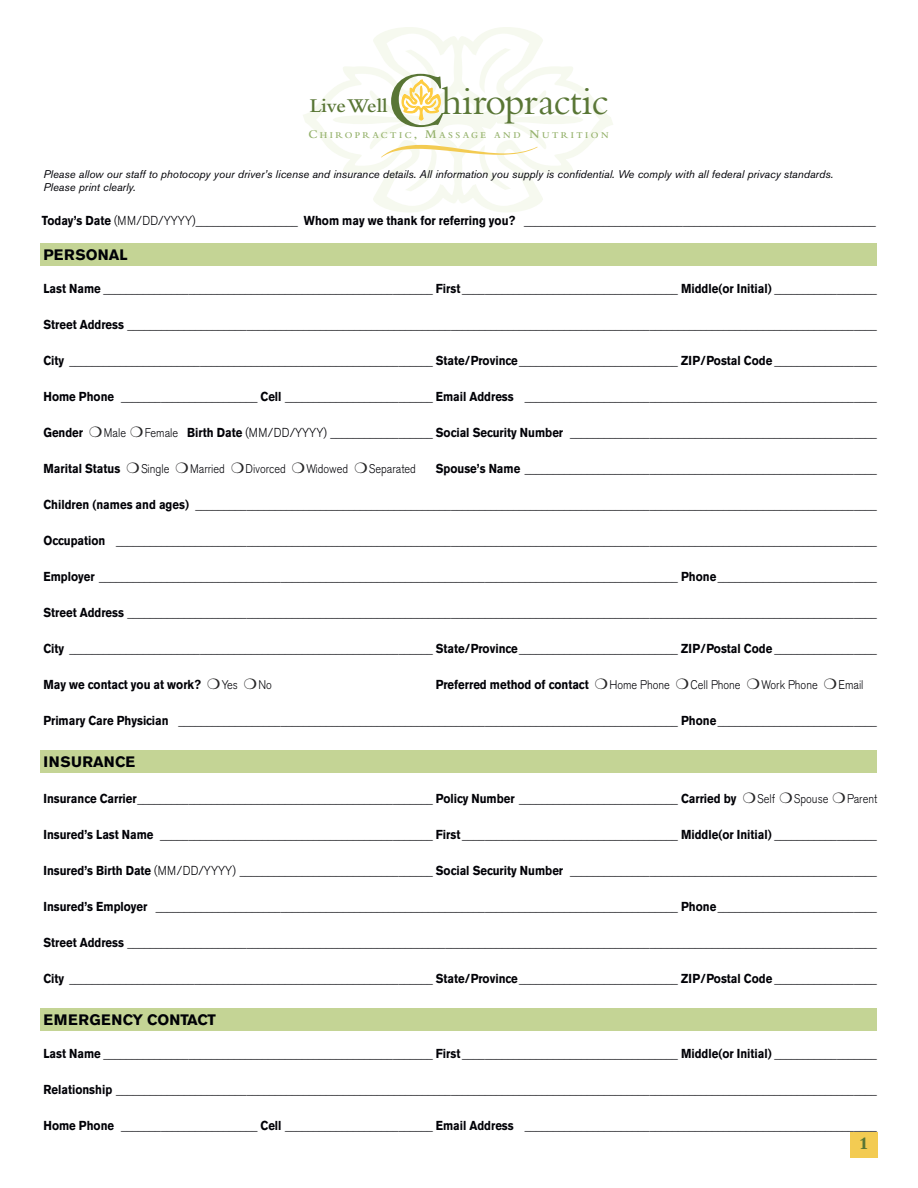
<style>
.page{position:relative;width:918px;height:1188px;background:#fff}
.page>*{position:absolute;margin:0;border:0;box-sizing:border-box;transform-origin:0 0}
.t1{font:40.8px "Bembo";letter-spacing:-.025em;color:#597635}
.t2{font:600 20.4px "Bembo";color:#597635}
.t3{font:800 18px "Bembo";color:#597635}
.t4{font:700 15px "Akzidenz Grotesk BE";letter-spacing:.02em;color:#000106}
.t5{font:700 15px "Akzidenz Grotesk BE";color:#000106}
.t6{font:700 12.9px "Akzidenz Grotesk BE";color:#000106;scale:.88 1}
.t7{font:300 12.45px "Akzidenz Grotesk BE";color:#000106;scale:.88 1}
.t8{font:italic 11.1px/13.4px "Akzidenz Grotesk BE";color:#000106}
.t9{font:600 9.3px "Bembo";letter-spacing:.265em;color:#94b16a}
.s1{font-size:81.6px}
.s2{font-size:12.3px}
.s3{font-weight:300}
.s4{color:#272627}
.s5{font-weight:300;font-size:12.45px}
.s6{font-weight:700;font-size:12.9px}
</style>
<div class="page">
<svg style="left:303px;top:27px;width:310px;height:185px"></svg>
<div style="left:850px;top:1132px;width:28px;height:26px;background:#f3cb52"></div>
<div style="left:40px;top:243px;width:838px;height:23px;background:#c4d495"></div>
<div style="left:40px;top:750px;width:838px;height:23px;background:#c4d495"></div>
<div style="left:40px;top:1009px;width:838px;height:22px;background:#c4d495"></div>
<h1 class="t1" style="left:387px;top:87px;width:223px"><span class="s1">C</span>hiropractic</h1>
<p class="t9" style="left:308px;top:132px;width:302px"><span class="s2">C</span>HIROPRACTIC<span class="s2">, M</span>ASSAGE AND <span class="s2">N</span>UTRITION</p>
<p class="t8" style="left:43px;top:169px;width:791px">Please allow our staff to photocopy your driver’s license and insurance details. All information you supply is confidential. We comply with all federal privacy standards.<br>Please print clearly.</p>
<p class="t6" style="left:42px;top:215px;width:949px">Today’s Date <span class="s3">(MM/DD/YYYY)__________________</span> Whom may we thank for referring you? ______________________________________________________________</p>
<h2 class="t2" style="left:310px;top:99px;width:79px">LiveWell</h2>
<p class="t5" style="left:44px;top:248px;width:86px">PERSONAL</p>
<p class="t6" style="left:43px;top:283px;width:948px">Last Name __________________________________________________________ First ______________________________________ Middle(or Initial) __________________</p>
<p class="t6" style="left:43px;top:319px;width:948px">Street Address ____________________________________________________________________________________________________________________________________</p>
<p class="t6" style="left:43px;top:355px;width:948px">City ________________________________________________________________ State/Province____________________________ ZIP/Postal Code __________________</p>
<p class="t6" style="left:43px;top:391px;width:948px">Home Phone ________________________ Cell __________________________ Email Address ______________________________________________________________</p>
<p class="t6" style="left:43px;top:427px;width:948px">Gender <span class="s4">❍</span><span class="s5">Male</span> <span class="s4">❍</span><span class="s5">Female</span> Birth Date <span class="s3">(MM/DD/YYYY) __________________</span> Social Security Number ______________________________________________________</p>
<p class="t7" style="left:43px;top:463px;width:425px"><span class="s6">Marital Status</span> <span class="s4">❍</span>Single <span class="s4">❍</span>Married <span class="s4">❍</span>Divorced <span class="s4">❍</span>Widowed <span class="s4">❍</span>Separated</p>
<p class="t6" style="left:436px;top:463px;width:503px">Spouse’s Name ______________________________________________________________</p>
<p class="t6" style="left:43px;top:499px;width:948px">Children (names and ages) ________________________________________________________________________________________________________________________</p>
<p class="t6" style="left:43px;top:535px;width:948px">Occupation ______________________________________________________________________________________________________________________________________</p>
<p class="t6" style="left:43px;top:571px;width:948px">Employer ______________________________________________________________________________________________________ Phone____________________________</p>
<p class="t6" style="left:43px;top:607px;width:948px">Street Address ____________________________________________________________________________________________________________________________________</p>
<p class="t6" style="left:43px;top:643px;width:948px">City ________________________________________________________________ State/Province____________________________ ZIP/Postal Code __________________</p>
<p class="t6" style="left:43px;top:679px;width:261px">May we contact you at work? <span class="s4">❍</span><span class="s5">Yes</span> <span class="s4">❍</span><span class="s5">No</span></p>
<p class="t7" style="left:436px;top:679px;width:488px"><span class="s6">Preferred method of contact</span> <span class="s4">❍</span>Home Phone <span class="s4">❍</span>Cell Phone <span class="s4">❍</span>Work Phone <span class="s4">❍</span>Email</p>
<p class="t6" style="left:43px;top:715px;width:948px">Primary Care Physician ________________________________________________________________________________________ Phone____________________________</p>
<p class="t4" style="left:44px;top:756px;width:93px">INSURANCE</p>
<p class="t6" style="left:43px;top:794px;width:949px">Insurance Carrier____________________________________________________ Policy Number ____________________________ Carried by <span class="s4">❍</span><span class="s5">Self</span> <span class="s4">❍</span><span class="s5">Spouse</span> <span class="s4">❍</span><span class="s5">Parent</span></p>
<p class="t6" style="left:43px;top:830px;width:948px">Insured’s Last Name ________________________________________________ First ______________________________________ Middle(or Initial) __________________</p>
<p class="t6" style="left:43px;top:866px;width:948px">Insured’s Birth Date <span class="s3">(MM/DD/YYYY) __________________________________</span> Social Security Number ______________________________________________________</p>
<p class="t6" style="left:43px;top:902px;width:948px">Insured’s Employer ____________________________________________________________________________________________ Phone____________________________</p>
<p class="t6" style="left:43px;top:938px;width:948px">Street Address ____________________________________________________________________________________________________________________________________</p>
<p class="t6" style="left:43px;top:974px;width:948px">City ________________________________________________________________ State/Province____________________________ ZIP/Postal Code __________________</p>
<p class="t4" style="left:44px;top:1014px;width:174px">EMERGENCY CONTACT</p>
<p class="t6" style="left:43px;top:1049px;width:948px">Last Name __________________________________________________________ First ______________________________________ Middle(or Initial) __________________</p>
<p class="t6" style="left:43px;top:1085px;width:948px">Relationship ______________________________________________________________________________________________________________________________________</p>
<p class="t6" style="left:43px;top:1121px;width:948px">Home Phone ________________________ Cell __________________________ Email Address ______________________________________________________________</p>
<h3 class="t3" style="left:859px;top:1137px;width:11px">1</h3>
</div>
